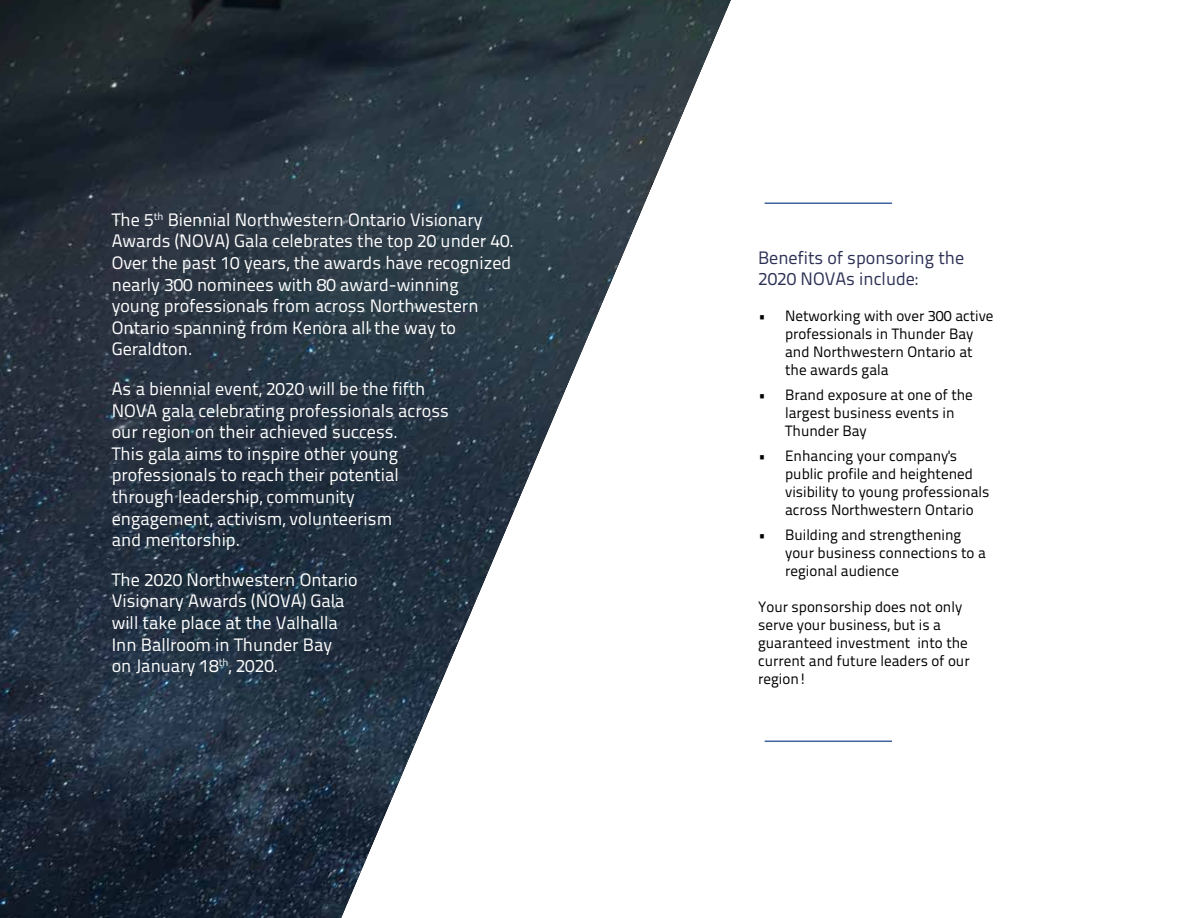
<style>
.page{position:relative;width:1188px;height:918px;background:#fff}
.page>*{position:absolute;margin:0;border:0;box-sizing:border-box;transform-origin:0 0}
.t1{font:18px/21.6px "Titillium Text 22 L";color:#fff}
.t2{font:18px/21.6px "Titillium Text 22 L";color:#2d3155}
.t3{font:15px/18px "Titillium Text 22 L";color:#000}
</style>
<div class="page">
<hr style="left:765px;top:202px;width:127px;height:2px;background:#4163a1">
<hr style="left:765px;top:741px;width:127px;height:1px;background:#4163a1">
<img style="left:0;top:0;width:731px;height:918px">
<p class="t1" style="left:112px;top:208px;width:404px">The 5<sup>th</sup> Biennial Northwestern Ontario Visionary Awards (NOVA) Gala celebrates the top 20 under 40.<br>Over the past 10 years, the awards have recognized nearly 300 nominees with 80 award-winning<br>young professionals from across Northwestern Ontario spanning from Kenora all the way to Geraldton.</p>
<p class="t1" style="left:112px;top:377px;width:339px">As a biennial event, 2020 will be the fifth NOVA gala celebrating professionals across our region on their achieved success.<br>This gala aims to inspire other young professionals to reach their potential through leadership, community engagement, activism, volunteerism<br>and mentorship.</p>
<p class="t1" style="left:112px;top:568px;width:247px">The 2020 Northwestern Ontario<br>Visionary Awards (NOVA) Gala will take place at the Valhalla<br>Inn Ballroom in Thunder Bay<br>on January 18<sup>th</sup>, 2020.</p>
<p class="t2" style="left:758px;top:246px;width:208px">Benefits of sponsoring the<br>2020 NOVAs include:</p>
<p class="t3" style="left:785px;top:306px;width:210px;text-indent:-27px">• Networking with over 300 active professionals in Thunder Bay and Northwestern Ontario at the awards gala</p>
<p class="t3" style="left:785px;top:385px;width:189px;text-indent:-27px">• Brand exposure at one of the largest business events in<br>Thunder Bay</p>
<p class="t3" style="left:785px;top:446px;width:206px;text-indent:-27px">• Enhancing your company's public profile and heightened visibility to young professionals across Northwestern Ontario</p>
<p class="t3" style="left:785px;top:525px;width:202px;text-indent:-27px">• Building and strengthening your business connections to a regional audience</p>
<p class="t3" style="left:758px;top:597px;width:213px">Your sponsorship does not only serve your business, but is a guaranteed investment into the current and future leaders of our region!</p>
</div>
